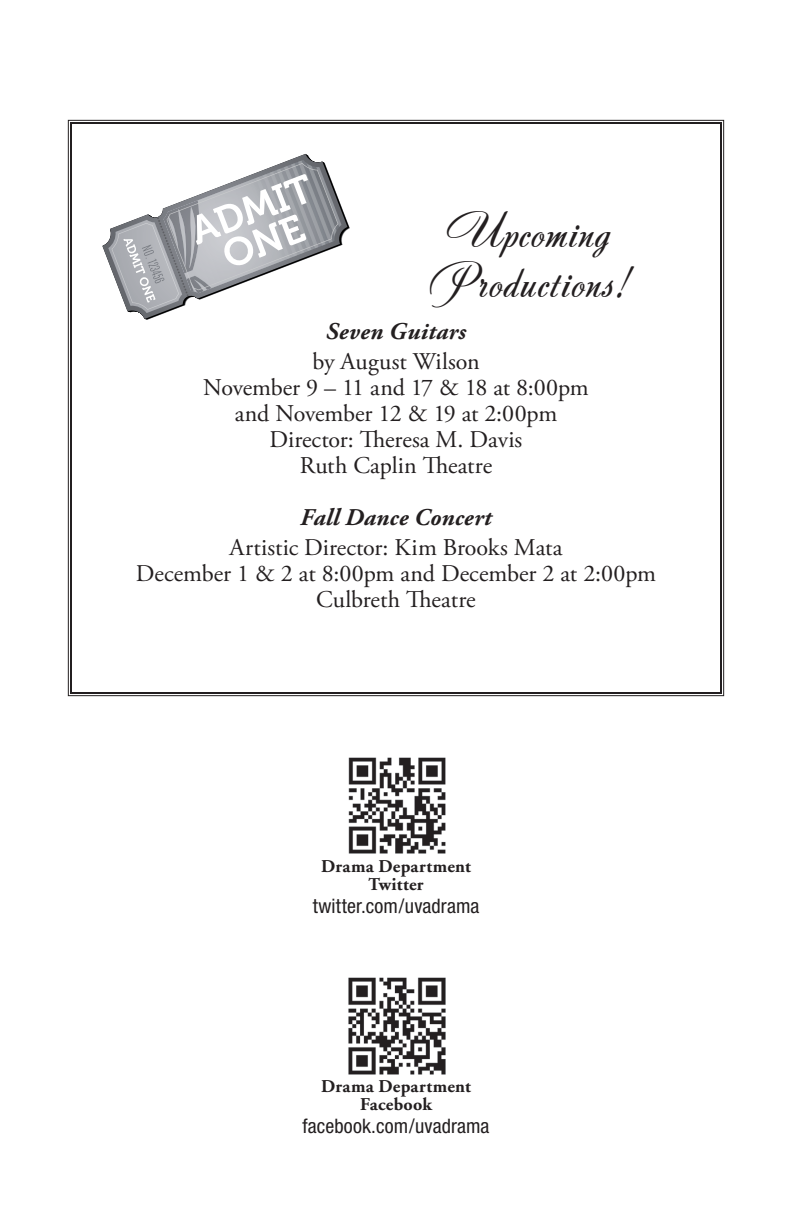
<style>
.page{position:relative;width:792px;height:1224px;background:#fff}
.page>*{position:absolute;margin:0;border:0;box-sizing:border-box;transform-origin:0 0}
.t1{font:48px/50px "Andantinoscript";color:#231f20;text-align:center}
.t2{font:39.2px/34.4px "Museo 700";color:#fff;text-align:center}
.t3{font:24px/26px "Adobe Garamond Pro";letter-spacing:-.005em;color:#231f20;text-align:center}
.t4{font:italic 700 24px "Adobe Garamond Pro";letter-spacing:.01em;color:#231f20}
.t5{font:condensed 20px "Helvetica Neue";letter-spacing:.005em;color:#231f20}
.t6{font:700 18px/18px "Adobe Garamond";letter-spacing:.015em;color:#231f20;text-align:center}
</style>
<div class="page">
<svg style="left:68px;top:120px;width:656px;height:576px"></svg>
<img style="left:348px;top:757px;width:98px;height:97px">
<img style="left:348px;top:977px;width:97px;height:97px">
<svg style="left:102px;top:154px;width:245px;height:165px"></svg>
<svg style="left:108px;top:160px;width:234px;height:153px"></svg>
<h2 class="t2" style="left:186px;top:217px;width:129px;rotate:-21deg">ADMIT<br>ONE</h2>
<h1 class="t1" style="left:426px;top:206px;width:205px">Upcoming<br>Productions!</h1>
<p class="t4" style="left:326px;top:317px;width:142px">Seven Guitars</p>
<p class="t3" style="left:203px;top:349px;width:387px">by August Wilson<br>November 9 – 11 and 17 &amp; 18 at 8:00pm and November 12 &amp; 19 at 2:00pm<br>Director: Theresa M. Davis<br>Ruth Caplin Theatre</p>
<p class="t4" style="left:300px;top:503px;width:193px">Fall Dance Concert</p>
<p class="t3" style="left:136px;top:535px;width:522px">Artistic Director: Kim Brooks Mata<br>December 1 &amp; 2 at 8:00pm and December 2 at 2:00pm<br>Culbreth Theatre</p>
<p class="t6" style="left:321px;top:857px;width:151px">Drama Department<br>Twitter</p>
<p class="t5" style="left:313px;top:894px;width:168px">twitter.com/uvadrama</p>
<p class="t6" style="left:321px;top:1078px;width:151px">Drama Department<br>Facebook</p>
<p class="t5" style="left:302px;top:1115px;width:189px">facebook.com/uvadrama</p>
</div>
